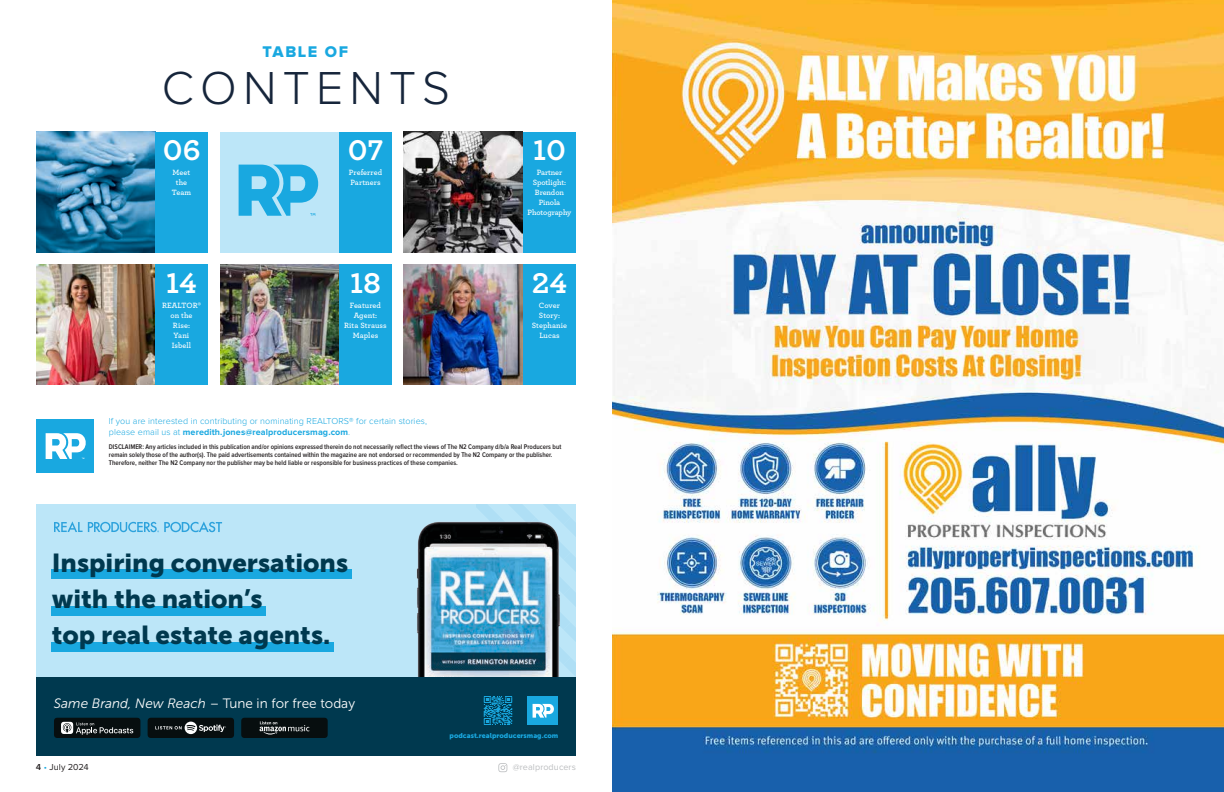
<style>
.page{position:relative;width:1224px;height:792px;background:#fff}
.page>*{position:absolute;margin:0;border:0;box-sizing:border-box;transform-origin:0 0}
.t1{font:300 48px "Proxima Nova";letter-spacing:.13em;color:#16253b}
.t2{font:700 30px "Archer Pro";color:#fff}
.t3{font:25.8px/35.9px "Museo Sans 900";color:#00394f}
.t4{font:16.1px "Proxima Nova Extrabld";letter-spacing:.1em;color:#19a8e0}
.t5{font:13.6px "Museo Sans 300";color:#fff}
.t6{font:300 9px/11px "Proxima Nova";letter-spacing:.01em;color:#19a8e0}
.t7{font:9px "Proxima Nova";letter-spacing:.01em;color:#bcbec0}
.t8{font:9px "Proxima Nova";letter-spacing:.005em;color:#231f20}
.t9{font:600 8px/10px "Archer Pro";color:#fff;text-align:center}
.t10{font:600 7px/8px "Proxima Nova Cond";color:#231f20}
.t11{font:7px "Museo Sans 900";color:#19a8e0}
.s1{font-weight:700}
.s2{font-style:italic}
.s3{font-weight:600}
.s4{color:#19a8e0}
</style>
<div class="page">
<svg style="left:498px;top:763px;width:9px;height:9px"></svg>
<div style="left:36px;top:504px;width:540px;height:252px;background:#bce6f8"></div>
<div style="left:477px;top:504px;width:99px;height:252px;background:linear-gradient(to right,#b5e2f6,#b7e3f7)"></div>
<img style="left:406px;top:514px;width:165px;height:164px">
<div style="left:36px;top:678px;width:540px;height:78px;background:#00394f"></div>
<svg style="left:54px;top:718px;width:86px;height:20px;background:#2b3132"></svg>
<svg style="left:148px;top:718px;width:86px;height:20px;background:#242b2c"></svg>
<svg style="left:241px;top:718px;width:87px;height:20px;background:#1a2122"></svg>
<div style="left:51px;top:569px;width:301px;height:10px;background:#19a8e0"></div>
<div style="left:51px;top:606px;width:215px;height:9px;background:#19a8e0"></div>
<div style="left:51px;top:642px;width:283px;height:10px;background:#19a8e0"></div>
<svg style="left:54px;top:521px;width:168px;height:11px"></svg>
<div style="left:527px;top:696px;width:31px;height:29px;background:#19a8e0"></div>
<svg style="left:533px;top:704px;width:21px;height:14px"></svg>
<svg style="left:484px;top:696px;width:28px;height:29px"></svg>
<img style="left:612px;top:0;width:612px;height:792px">
<img style="left:36px;top:132px;width:119px;height:120px">
<img style="left:404px;top:265px;width:119px;height:120px">
<div style="left:523px;top:265px;width:53px;height:120px;background:#19a8e0"></div>
<img style="left:404px;top:132px;width:119px;height:120px">
<div style="left:523px;top:132px;width:53px;height:120px;background:#19a8e0"></div>
<img style="left:220px;top:265px;width:119px;height:120px">
<div style="left:339px;top:265px;width:53px;height:120px;background:#19a8e0"></div>
<div style="left:36px;top:419px;width:57px;height:53px;background:#19a8e0"></div>
<svg style="left:46px;top:433px;width:40px;height:26px"></svg>
<div style="left:220px;top:132px;width:119px;height:120px;background:#bce6f8"></div>
<div style="left:339px;top:132px;width:53px;height:120px;background:#19a8e0"></div>
<svg style="left:239px;top:165px;width:80px;height:51px"></svg>
<img style="left:36px;top:265px;width:119px;height:120px">
<div style="left:155px;top:265px;width:53px;height:120px;background:#19a8e0"></div>
<div style="left:155px;top:132px;width:53px;height:120px;background:#19a8e0"></div>
<h3 class="t4" style="left:263px;top:45px;width:87px">TABLE OF</h3>
<h1 class="t1" style="left:162px;top:66px;width:290px">CONTENTS</h1>
<h2 class="t2" style="left:163px;top:127px;width:39px">06</h2>
<p class="t9" style="left:172px;top:167px;width:21px">Meet the<br>Team</p>
<h2 class="t2" style="left:166px;top:259px;width:32px">14</h2>
<p class="t9" style="left:162px;top:300px;width:40px">REALTOR® on the<br>Rise:<br>Yani<br>Isbell</p>
<h2 class="t2" style="left:348px;top:127px;width:37px">07</h2>
<p class="t9" style="left:349px;top:167px;width:35px;text-align:left">Preferred<br>Partners</p>
<h2 class="t2" style="left:350px;top:259px;width:32px">18</h2>
<p class="t9" style="left:344px;top:300px;width:44px">Featured<br>Agent:<br>Rita Strauss<br>Maples</p>
<p class="t6" style="left:109px;top:416px;width:320px">If you are interested in contributing or nominating REALTORS® for certain stories, please email us at <span class="s1">meredith.jones@realproducersmag.com</span>.</p>
<h2 class="t2" style="left:533px;top:127px;width:34px">10</h2>
<p class="t9" style="left:528px;top:167px;width:45px">Partner<br>Spotlight:<br>Brendon<br>Pinola<br>Photography</p>
<h2 class="t2" style="left:532px;top:259px;width:37px">24</h2>
<p class="t9" style="left:532px;top:300px;width:37px">Cover<br>Story:<br>Stephanie<br>Lucas</p>
<p class="t10" style="left:109px;top:443px;width:454px">DISCLAIMER: Any articles included in this publication and/or opinions expressed therein do not necessarily reflect the views of The N2 Company d/b/a Real Producers but remain solely those of the author(s). The paid advertisements contained within the magazine are not endorsed or recommended by The N2 Company or the publisher.<br>Therefore, neither The N2 Company nor the publisher may be held liable or responsible for business practices of these companies.</p>
<h3 class="t3" style="left:52px;top:545px;width:298px">Inspiring conversations with the nation’s<br>top real estate agents.</h3>
<h3 class="t5" style="left:54px;top:696px;width:303px"><span class="s2">Same Brand, New Reach</span> – Tune in for free today</h3>
<p class="t11" style="left:450px;top:732px;width:110px">podcast.realproducersmag.com</p>
<p class="t8" style="left:36px;top:762px;width:54px"><span class="s3">4</span> <span class="s4">•</span> July 2024</p>
<p class="t7" style="left:513px;top:762px;width:65px">@realproducers</p>
</div>
